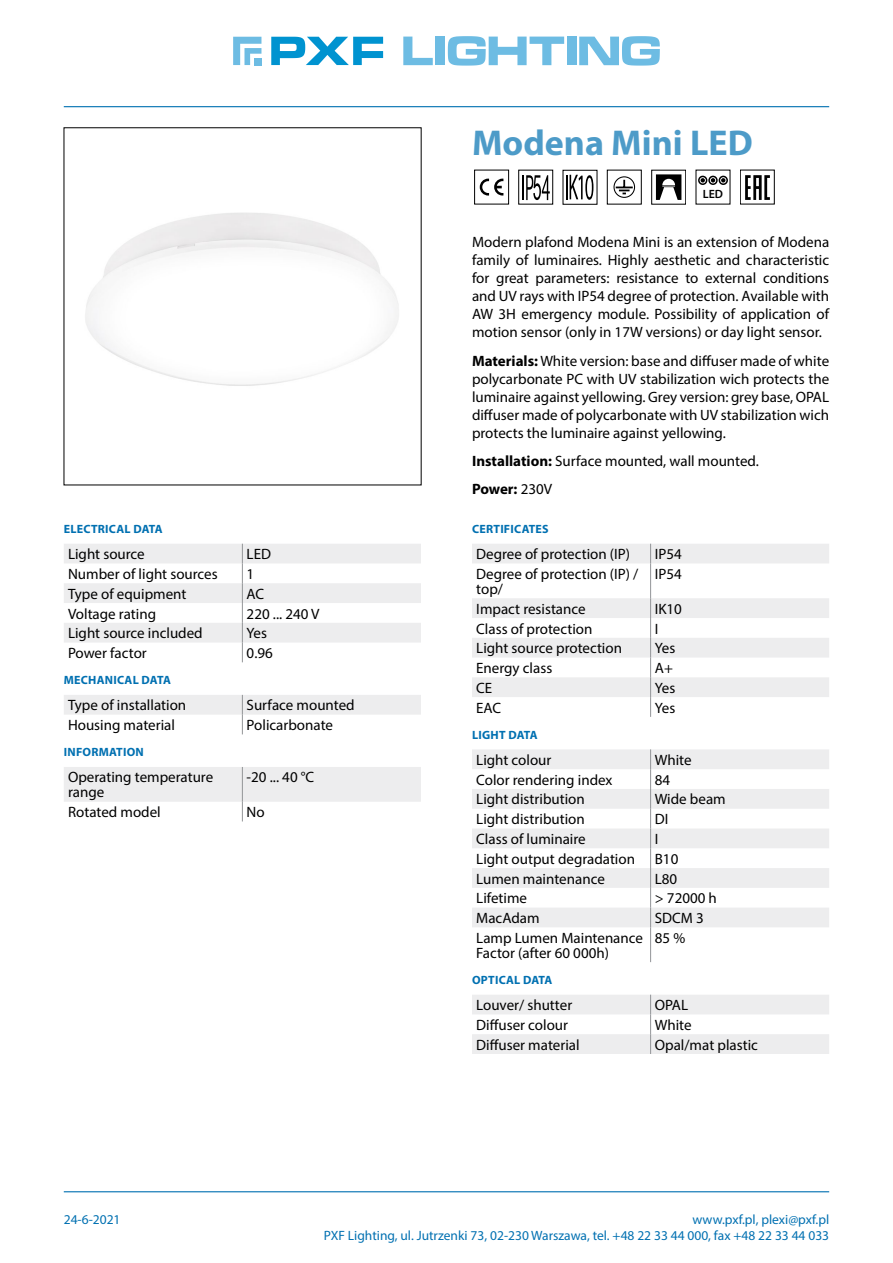
<style>
.page{position:relative;width:893px;height:1263px;background:#fff}
.page>*{position:absolute;margin:0;border:0;box-sizing:border-box;transform-origin:0 0}
.nazwa_produktu{font:700 36px "Myriad Pro";color:#4d9bc8}
.techniczna_body{font:15px/15px "Myriad Pro";color:#000}
.opis_blokowy{font:15px/18px "Myriad Pro";color:#000;text-align:justify}
.opis_blokowy-2{font:700 15px "Myriad Pro";letter-spacing:-.01em;color:#000}
.t1{font:13.5px/16.2px "Myriad Pro";color:#0070b1;text-align:right}
.techniczna_naglowek{font:700 12px "Myriad Pro";letter-spacing:.02em;color:#0070b1}
.t2{font:600 12px "Myriad Pro";color:#000}
.s1{font-weight:700}
.s2{font-weight:400}
</style>
<div class="page">
<hr style="left:64px;top:106px;width:765px;height:1px;background:#0070b1">
<hr style="left:64px;top:1191px;width:765px;height:1px;background:#0070b1">
<svg style="left:271px;top:37px;width:112px;height:28px"></svg>
<svg style="left:233px;top:37px;width:28px;height:28px"></svg>
<svg style="left:403px;top:37px;width:30px;height:28px"></svg>
<div style="left:436px;top:37px;width:9px;height:28px;background:#6dbce3"></div>
<div style="left:567px;top:37px;width:9px;height:28px;background:#6dbce3"></div>
<svg style="left:448px;top:36px;width:116px;height:30px"></svg>
<svg style="left:579px;top:36px;width:81px;height:30px"></svg>
<svg style="left:472px;top:544px;width:357px;height:153px;fill:#f1f1f2"></svg>
<svg style="left:650px;top:544px;width:1px;height:19px"></svg>
<hr style="left:650px;top:563px;width:1px;height:35px;background:#939598">
<svg style="left:650px;top:598px;width:1px;height:119px"></svg>
<svg style="left:472px;top:749px;width:357px;height:178px;fill:#ededee"></svg>
<svg style="left:650px;top:749px;width:1px;height:178px"></svg>
<hr style="left:650px;top:927px;width:1px;height:35px;background:#939598">
<svg style="left:472px;top:995px;width:357px;height:59px"></svg>
<svg style="left:64px;top:695px;width:357px;height:39px"></svg>
<svg style="left:64px;top:544px;width:357px;height:118px"></svg>
<svg style="left:64px;top:767px;width:357px;height:54px"></svg>
<div style="left:474px;top:170px;width:35px;height:34px;background:#fff;border:1px solid #000"></div>
<svg style="left:480px;top:179px;width:23px;height:17px"></svg>
<div style="left:518px;top:170px;width:35px;height:34px;background:#fff;border:1px solid #000"></div>
<svg style="left:523px;top:175px;width:27px;height:25px"></svg>
<svg style="left:563px;top:170px;width:34px;height:34px"></svg>
<svg style="left:567px;top:175px;width:26px;height:25px"></svg>
<div style="left:613px;top:176px;width:22px;height:22px;border:1px solid #000;border-radius:50%"></div>
<svg style="left:616px;top:180px;width:17px;height:14px"></svg>
<div style="left:651px;top:170px;width:35px;height:34px;border:1px solid #000"></div>
<svg style="left:656px;top:174px;width:25px;height:26px"></svg>
<div style="left:698px;top:176px;width:9px;height:9px;border:2px solid #000;border-radius:50%"></div>
<svg style="left:700px;top:178px;width:5px;height:4px"></svg>
<div style="left:708px;top:176px;width:10px;height:9px;border:2px solid #000;border-radius:50%"></div>
<svg style="left:711px;top:178px;width:4px;height:4px"></svg>
<div style="left:719px;top:176px;width:9px;height:9px;border:2px solid #000;border-radius:50%"></div>
<svg style="left:721px;top:178px;width:4px;height:4px"></svg>
<svg style="left:745px;top:175px;width:25px;height:25px"></svg>
<p class="nazwa_produktu" style="left:472px;top:119px;width:282px">Modena Mini LED</p>
<p class="t2" style="left:703px;top:187px;width:22px">LED</p>
<p class="techniczna_naglowek" style="left:64px;top:521px;width:100px">ELECTRICAL DATA</p>
<p class="techniczna_body" style="left:68px;top:546px;width:78px">Light source</p>
<p class="techniczna_body" style="left:247px;top:546px;width:26px">LED</p>
<p class="techniczna_body" style="left:68px;top:566px;width:151px">Number of light sources</p>
<p class="techniczna_body" style="left:247px;top:566px;width:9px">1</p>
<p class="techniczna_body" style="left:68px;top:586px;width:120px">Type of equipment</p>
<p class="techniczna_body" style="left:247px;top:586px;width:19px">AC</p>
<p class="techniczna_body" style="left:68px;top:606px;width:90px">Voltage rating</p>
<p class="techniczna_body" style="left:247px;top:606px;width:74px">220 ... 240 V</p>
<p class="techniczna_body" style="left:68px;top:625px;width:136px">Light source included</p>
<p class="techniczna_body" style="left:247px;top:625px;width:22px">Yes</p>
<p class="techniczna_body" style="left:68px;top:645px;width:80px">Power factor</p>
<p class="techniczna_body" style="left:247px;top:645px;width:28px">0.96</p>
<p class="techniczna_naglowek" style="left:64px;top:672px;width:108px">MECHANICAL DATA</p>
<p class="techniczna_body" style="left:68px;top:698px;width:120px">Type of installation</p>
<p class="techniczna_body" style="left:247px;top:698px;width:110px">Surface mounted</p>
<p class="techniczna_body" style="left:68px;top:717px;width:108px">Housing material</p>
<p class="techniczna_body" style="left:247px;top:717px;width:88px">Policarbonate</p>
<p class="techniczna_naglowek" style="left:64px;top:744px;width:82px">INFORMATION</p>
<p class="techniczna_body" style="left:68px;top:770px;width:147px">Operating temperature range</p>
<p class="techniczna_body" style="left:247px;top:770px;width:69px">-20 ... 40 °C</p>
<p class="techniczna_body" style="left:68px;top:804px;width:94px">Rotated model</p>
<p class="techniczna_body" style="left:247px;top:804px;width:20px">No</p>
<p class="opis_blokowy" style="left:472px;top:233px;width:359px">Modern plafond Modena Mini is an extension of Modena family of luminaires. Highly aesthetic and characteristic for great parameters: resistance to external conditions and UV rays with IP54 degree of protection. Available with AW 3H emergency module. Possibility of application of motion sensor (only in 17W versions) or day light sensor.</p>
<p class="opis_blokowy" style="left:472px;top:351px;width:359px"><span class="s1">Materials:</span> White version: base and diffuser made of white polycarbonate PC with UV stabilization wich protects the luminaire against yellowing. Grey version: grey base, OPAL diffuser made of polycarbonate with UV stabilization wich protects the luminaire against yellowing.</p>
<p class="opis_blokowy" style="left:472px;top:452px;width:288px"><span class="s1">Installation:</span> Surface mounted, wall mounted.</p>
<p class="opis_blokowy-2" style="left:472px;top:479px;width:82px">Power: <span class="s2">230V</span></p>
<p class="techniczna_naglowek" style="left:472px;top:521px;width:78px">CERTIFICATES</p>
<p class="techniczna_body" style="left:476px;top:546px;width:155px">Degree of protection (IP)</p>
<p class="techniczna_body" style="left:655px;top:546px;width:28px">IP54</p>
<p class="techniczna_body" style="left:476px;top:566px;width:164px">Degree of protection (IP) / top/</p>
<p class="techniczna_body" style="left:655px;top:566px;width:28px">IP54</p>
<p class="techniczna_body" style="left:476px;top:601px;width:111px">Impact resistance</p>
<p class="techniczna_body" style="left:655px;top:601px;width:29px">IK10</p>
<p class="techniczna_body" style="left:476px;top:621px;width:118px">Class of protection</p>
<p class="techniczna_body" style="left:655px;top:621px;width:5px">I</p>
<p class="techniczna_body" style="left:476px;top:640px;width:147px">Light source protection</p>
<p class="techniczna_body" style="left:655px;top:640px;width:22px">Yes</p>
<p class="techniczna_body" style="left:476px;top:660px;width:78px">Energy class</p>
<p class="techniczna_body" style="left:655px;top:660px;width:20px">A+</p>
<p class="techniczna_body" style="left:476px;top:680px;width:18px">CE</p>
<p class="techniczna_body" style="left:655px;top:680px;width:22px">Yes</p>
<p class="techniczna_body" style="left:476px;top:700px;width:27px">EAC</p>
<p class="techniczna_body" style="left:655px;top:700px;width:22px">Yes</p>
<p class="techniczna_naglowek" style="left:472px;top:727px;width:67px">LIGHT DATA</p>
<p class="techniczna_body" style="left:476px;top:752px;width:77px">Light colour</p>
<p class="techniczna_body" style="left:655px;top:752px;width:38px">White</p>
<p class="techniczna_body" style="left:476px;top:772px;width:138px">Color rendering index</p>
<p class="techniczna_body" style="left:655px;top:772px;width:17px">84</p>
<p class="techniczna_body" style="left:476px;top:792px;width:110px">Light distribution</p>
<p class="techniczna_body" style="left:655px;top:792px;width:72px">Wide beam</p>
<p class="techniczna_body" style="left:476px;top:811px;width:110px">Light distribution</p>
<p class="techniczna_body" style="left:655px;top:811px;width:15px">DI</p>
<p class="techniczna_body" style="left:476px;top:831px;width:111px">Class of luminaire</p>
<p class="techniczna_body" style="left:655px;top:831px;width:5px">I</p>
<p class="techniczna_body" style="left:476px;top:851px;width:160px">Light output degradation</p>
<p class="techniczna_body" style="left:655px;top:851px;width:25px">B10</p>
<p class="techniczna_body" style="left:476px;top:871px;width:130px">Lumen maintenance</p>
<p class="techniczna_body" style="left:655px;top:871px;width:24px">L80</p>
<p class="techniczna_body" style="left:476px;top:890px;width:52px">Lifetime</p>
<p class="techniczna_body" style="left:655px;top:890px;width:64px">&gt; 72000 h</p>
<p class="techniczna_body" style="left:476px;top:910px;width:65px">MacAdam</p>
<p class="techniczna_body" style="left:655px;top:910px;width:51px">SDCM 3</p>
<p class="techniczna_body" style="left:476px;top:930px;width:168px">Lamp Lumen Maintenance<br>Factor (after 60 000h)</p>
<p class="techniczna_body" style="left:655px;top:930px;width:32px">85 %</p>
<p class="techniczna_naglowek" style="left:472px;top:972px;width:82px">OPTICAL DATA</p>
<p class="techniczna_body" style="left:476px;top:997px;width:97px">Louver/ shutter</p>
<p class="techniczna_body" style="left:655px;top:997px;width:35px">OPAL</p>
<p class="techniczna_body" style="left:476px;top:1017px;width:93px">Diffuser colour</p>
<p class="techniczna_body" style="left:655px;top:1017px;width:38px">White</p>
<p class="techniczna_body" style="left:476px;top:1037px;width:105px">Diffuser material</p>
<p class="techniczna_body" style="left:655px;top:1037px;width:105px">Opal/mat plastic</p>
<p class="t1" style="left:64px;top:1211px;width:58px">24-6-2021</p>
<p class="t1" style="left:324px;top:1211px;width:507px">www.pxf.pl, plexi@pxf.pl<br>PXF Lighting, ul. Jutrzenki 73, 02-230 Warszawa, tel. +48 22 33 44 000, fax +48 22 33 44 033</p>
</div>
